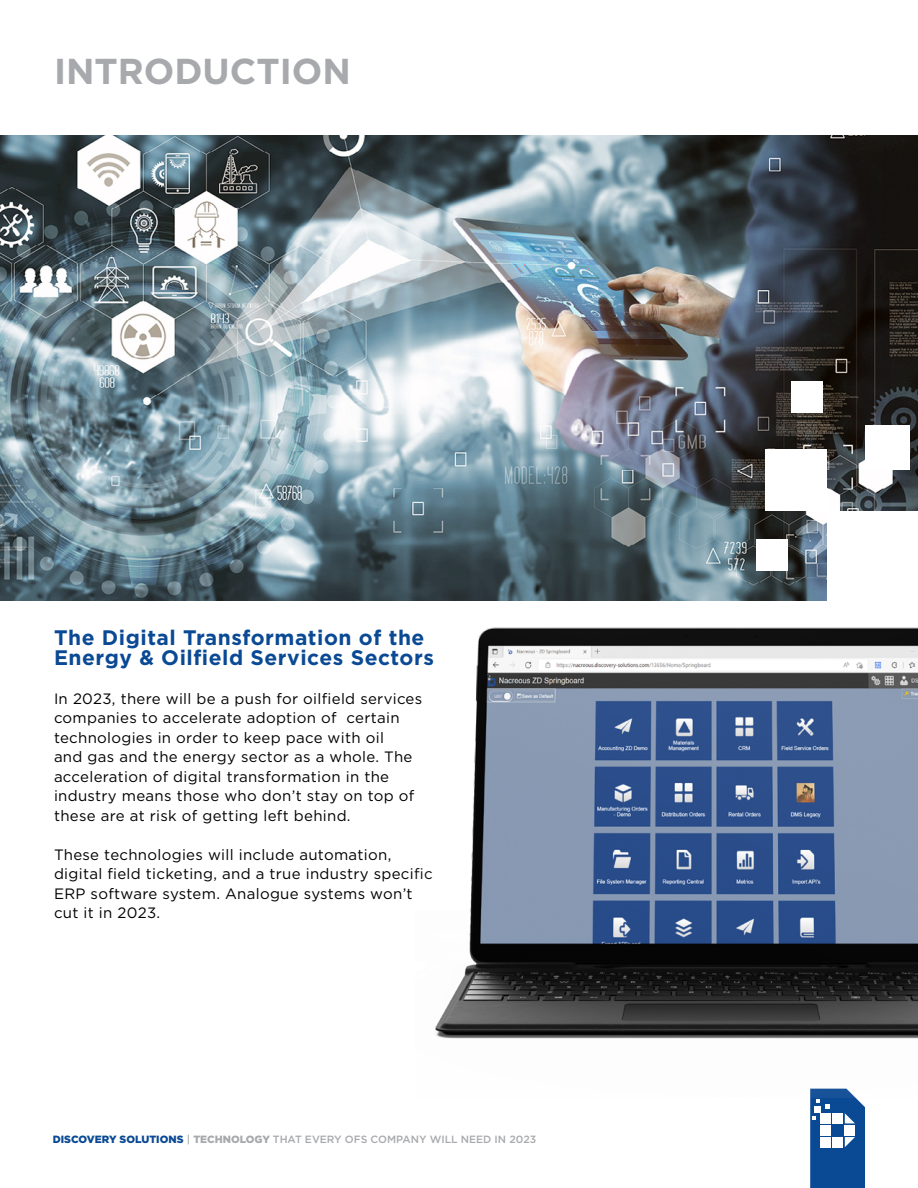
<style>
.page{position:relative;width:918px;height:1188px;background:#fff}
.page>*{position:absolute;margin:0;border:0;box-sizing:border-box;transform-origin:0 0}
.t1{font:700 36px "Gotham HTF";color:#a7a9ac}
.t2{font:700 21px/19.5px "Gotham HTF";letter-spacing:.025em;color:#0a4994}
.t3{font:15px/19.5px "Gotham HTF";letter-spacing:.02em;color:#000}
.t4{font:500 10.5px "Gotham HTF";color:#a7a9ac}
.s1{font-weight:900;color:#0a4994}
.s2{font-weight:900}
</style>
<div class="page">
<svg style="left:810px;top:1098px;width:55px;height:90px"></svg>
<img style="left:0;top:135px;width:918px;height:466px">
<div style="left:827px;top:511px;width:91px;height:91px;background:#fff"></div>
<div style="left:766px;top:449px;width:61px;height:62px;background:#fff"></div>
<div style="left:865px;top:425px;width:44px;height:44px;background:#fff"></div>
<div style="left:791px;top:382px;width:32px;height:31px;background:#fff"></div>
<div style="left:756px;top:540px;width:32px;height:31px;background:#fff"></div>
<img style="left:435px;top:627px;width:483px;height:471px">
<h1 class="t1" style="left:54px;top:51px;width:298px">INTRODUCTION</h1>
<h2 class="t2" style="left:54px;top:627px;width:381px">The Digital Transformation of the<br>Energy &amp; Oilfield Services Sectors</h2>
<p class="t3" style="left:54px;top:688px;width:370px">In 2023, there will be a push for oilfield services companies to accelerate adoption of certain technologies in order to keep pace with oil<br>and gas and the energy sector as a whole. The acceleration of digital transformation in the industry means those who don’t stay on top of these are at risk of getting left behind.</p>
<p class="t3" style="left:54px;top:844px;width:380px">These technologies will include automation, digital field ticketing, and a true industry specific ERP software system. Analogue systems won’t cut it in 2023.</p>
<p class="t4" style="left:53px;top:1133px;width:485px"><span class="s1">DISCOVERY SOLUTIONS</span> | <span class="s2">TECHNOLOGY</span> THAT EVERY OFS COMPANY WILL NEED IN 2023</p>
</div>
